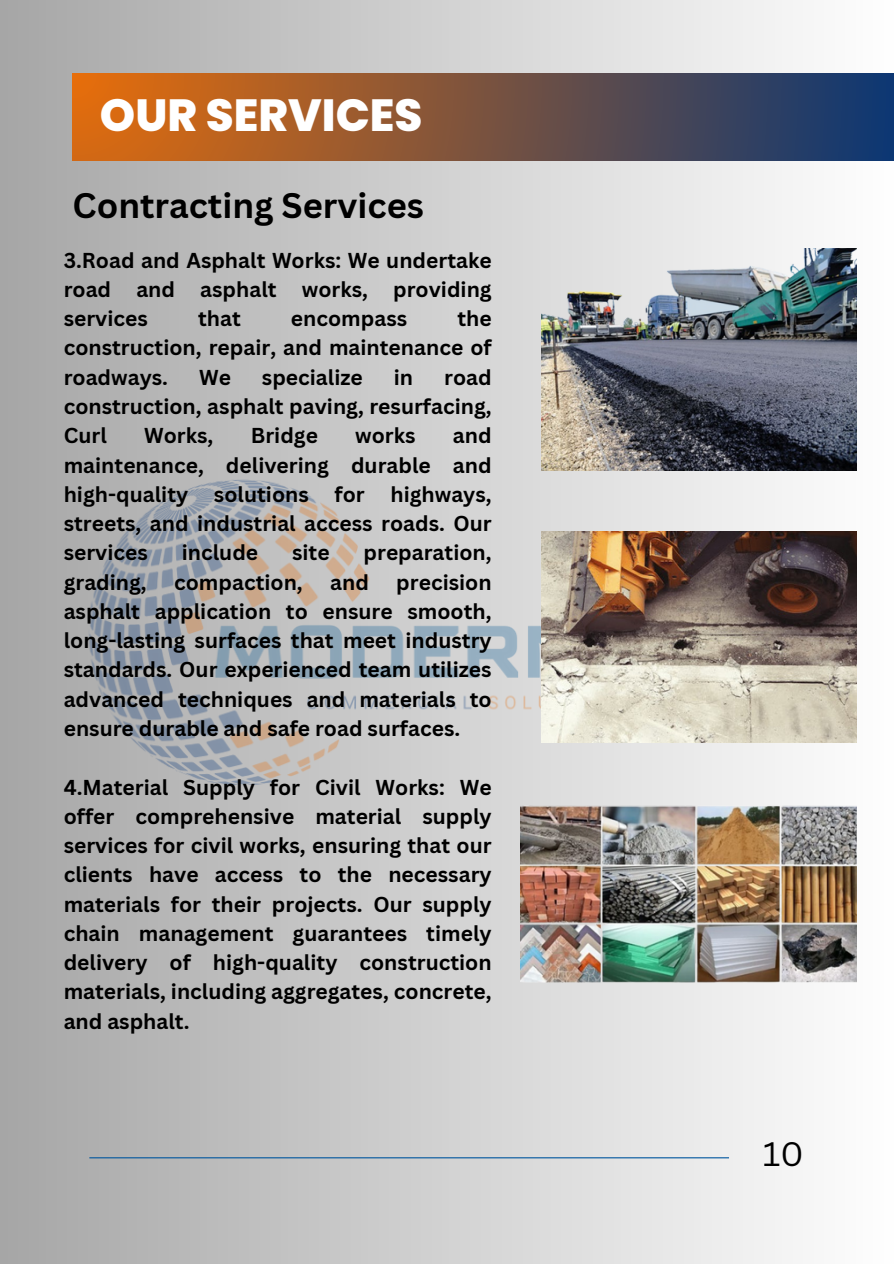
<style>
.page{position:relative;width:894px;height:1264px;background:#fff}
.page>*{position:absolute;margin:0;border:0;box-sizing:border-box;transform-origin:0 0}
.t1{font:800 45px "Poppins";color:#fff}
.t2{font:700 34.5px "Canva Sans";color:#000}
.t3{font:33px "Canva Sans";color:#000}
.t4{font:700 21px/29.2px "Canva Sans";color:#000;text-align:justify}
</style>
<div class="page">
<div style="left:0;top:0;width:893px;height:1263px;background:linear-gradient(to right,#a5a5a5,#fefefe)"></div>
<hr style="left:89px;top:1157px;width:639px;height:1px;background:#00569e">
<div style="left:73px;top:74px;width:820px;height:87px;background:linear-gradient(to right,#e56d0c,#0d3773)"></div>
<img style="left:0;top:185px;width:893px;height:893px">
<img style="left:541px;top:248px;width:315px;height:222px">
<img style="left:541px;top:531px;width:315px;height:211px">
<img style="left:520px;top:789px;width:336px;height:208px">
<p class="t1" style="left:100px;top:84px;width:324px">OUR SERVICES</p>
<p class="t2" style="left:73px;top:181px;width:353px">Contracting Services</p>
<h1 class="t4" style="left:64px;top:245px;width:429px">3.Road and Asphalt Works: We undertake road and asphalt works, providing services</h1>
<h1 class="t4" style="left:64px;top:303px;width:429px;text-indent:393px">the construction, repair, and maintenance of roadways.</h1>
<h1 class="t4" style="left:198px;top:303px;width:44px">that</h1>
<h1 class="t4" style="left:291px;top:303px;width:118px">encompass</h1>
<h1 class="t4" style="left:199px;top:362px;width:33px">We</h1>
<h1 class="t4" style="left:262px;top:362px;width:102px">specialize</h1>
<h1 class="t4" style="left:394px;top:362px;width:21px">in</h1>
<h1 class="t4" style="left:64px;top:362px;width:429px;text-indent:380px">road construction, asphalt paving, resurfacing, Curl</h1>
<h1 class="t4" style="left:144px;top:420px;width:71px">Works,</h1>
<h1 class="t4" style="left:251px;top:420px;width:69px">Bridge</h1>
<h1 class="t4" style="left:355px;top:420px;width:62px">works</h1>
<h1 class="t4" style="left:64px;top:420px;width:429px;text-indent:389px">and maintenance, delivering durable and high-quality solutions for highways, streets, and industrial access roads. Our services</h1>
<h1 class="t4" style="left:182px;top:537px;width:78px">include</h1>
<h1 class="t4" style="left:292px;top:537px;width:39px">site</h1>
<h1 class="t4" style="left:363px;top:537px;width:129px">preparation,</h1>
<h1 class="t4" style="left:64px;top:567px;width:84px">grading,</h1>
<h1 class="t4" style="left:174px;top:567px;width:130px">compaction,</h1>
<h1 class="t4" style="left:330px;top:567px;width:40px">and</h1>
<h1 class="t4" style="left:64px;top:567px;width:429px;text-indent:332px">precision asphalt application to ensure smooth, long-lasting surfaces that meet industry standards. Our experienced team utilizes advanced techniques and materials to ensure durable and safe road surfaces.</h1>
<p class="t4" style="left:64px;top:771px;width:429px">4.Material Supply for Civil Works: We offer comprehensive material supply services for civil works, ensuring that our clients have access to the necessary materials for their projects. Our supply chain management guarantees timely delivery of high-quality construction materials, including aggregates, concrete, and asphalt.</p>
<h2 class="t3" style="left:762px;top:1130px;width:42px">10</h2>
</div>
